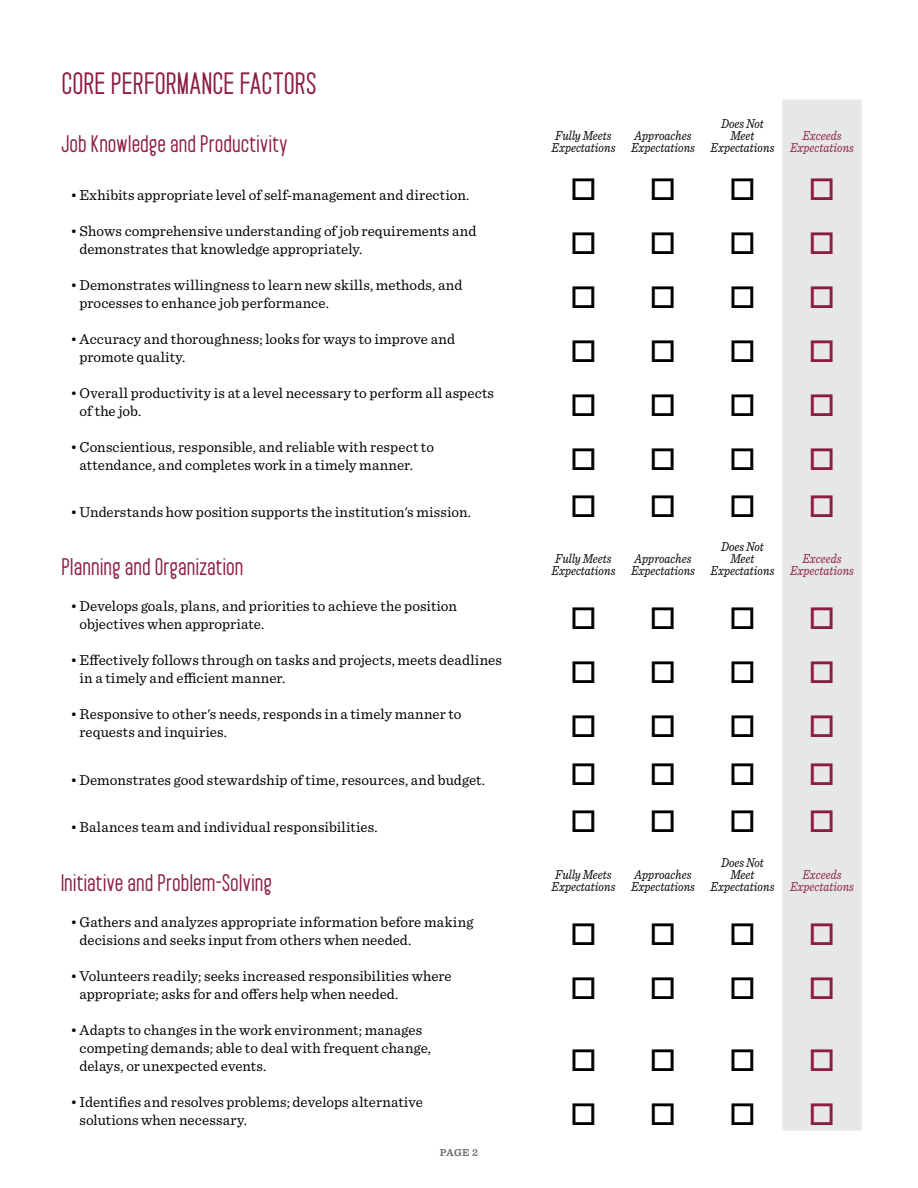
<style>
.page{position:relative;width:918px;height:1188px;background:#fff}
.page>*{position:absolute;margin:0;border:0;box-sizing:border-box;transform-origin:0 0}
.t1{font:700 27px "YWFT Pakt";color:#8c1d40}
.t2{font:700 21px "YWFT Pakt";color:#8c1d40}
.t3{font:15px/18px "Sentinel";letter-spacing:.005em;color:#000}
.t4{font:italic 13.5px/12px "Sentinel";color:#000;scale:.85 1}
.t5{font:italic 13.5px/12px "Sentinel";color:#8c1d40;text-align:center;scale:.85 1}
.t6{font:600 10.5px "Sentinel";color:#636466}
</style>
<div class="page">
<div style="left:782px;top:100px;width:80px;height:1031px;background:#e6e7e8"></div>
<svg style="left:782px;top:178px;width:51px;height:22px"></svg>
<svg style="left:782px;top:232px;width:51px;height:22px"></svg>
<svg style="left:782px;top:286px;width:51px;height:22px"></svg>
<svg style="left:782px;top:340px;width:51px;height:22px"></svg>
<svg style="left:782px;top:394px;width:51px;height:22px"></svg>
<svg style="left:782px;top:448px;width:51px;height:22px"></svg>
<svg style="left:782px;top:495px;width:51px;height:22px"></svg>
<svg style="left:782px;top:607px;width:51px;height:22px"></svg>
<svg style="left:782px;top:661px;width:51px;height:22px"></svg>
<svg style="left:782px;top:715px;width:51px;height:22px"></svg>
<svg style="left:782px;top:763px;width:51px;height:22px"></svg>
<svg style="left:782px;top:810px;width:51px;height:22px"></svg>
<svg style="left:782px;top:922px;width:51px;height:23px"></svg>
<svg style="left:782px;top:976px;width:51px;height:23px"></svg>
<svg style="left:782px;top:1048px;width:51px;height:23px"></svg>
<svg style="left:782px;top:1102px;width:51px;height:23px"></svg>
<h1 class="t1" style="left:62px;top:67px;width:84px">CORE PERFORMANC</h1>
<h1 class="t1" style="left:224px;top:67px;width:24px">E FACTORS</h1>
<h2 class="t2" style="left:62px;top:132px;width:228px">Job Knowledge and Productivity</h2>
<p class="t4" style="left:552px;top:129px;width:77px">Fully Meets<br>Expectations</p>
<p class="t4" style="left:631px;top:129px;width:77px">Approaches<br>Expectations</p>
<p class="t4" style="left:711px;top:117px;width:77px;text-align:center">Does Not<br>Meet<br>Expectations</p>
<p class="t5" style="left:790px;top:129px;width:77px">Exceeds<br>Expectations</p>
<p class="t3" style="left:70px;top:185px;width:400px">• Exhibits appropriate level of self-management and direction.</p>
<p class="t3" style="left:80px;top:221px;width:398px;text-indent:-9px">• Shows comprehensive understanding of job requirements and demonstrates that knowledge appropriately.</p>
<p class="t3" style="left:80px;top:275px;width:384px;text-indent:-9px">• Demonstrates willingness to learn new skills, methods, and processes to enhance job performance.</p>
<p class="t3" style="left:80px;top:329px;width:377px;text-indent:-9px">• Accuracy and thoroughness; looks for ways to improve and promote quality.</p>
<p class="t3" style="left:80px;top:383px;width:416px;text-indent:-9px">• Overall productivity is at a level necessary to perform all aspects of the job.</p>
<p class="t3" style="left:80px;top:437px;width:356px;text-indent:-9px">• Conscientious, responsible, and reliable with respect to attendance, and completes work in a timely manner.</p>
<p class="t3" style="left:70px;top:502px;width:402px">• Understands how position supports the institution's mission.</p>
<h2 class="t2" style="left:62px;top:555px;width:184px">Planning and Organization</h2>
<p class="t4" style="left:552px;top:552px;width:77px">Fully Meets<br>Expectations</p>
<p class="t4" style="left:631px;top:552px;width:77px">Approaches<br>Expectations</p>
<p class="t4" style="left:711px;top:540px;width:77px;text-align:center">Does Not<br>Meet<br>Expectations</p>
<p class="t5" style="left:790px;top:552px;width:77px">Exceeds<br>Expectations</p>
<p class="t3" style="left:80px;top:597px;width:379px;text-indent:-9px">• Develops goals, plans, and priorities to achieve the position objectives when appropriate.</p>
<p class="t3" style="left:80px;top:651px;width:424px;text-indent:-9px">• Effectively follows through on tasks and projects, meets deadlines in a timely and efficient manner.</p>
<p class="t3" style="left:80px;top:705px;width:384px;text-indent:-9px">• Responsive to other's needs, responds in a timely manner to requests and inquiries.</p>
<p class="t3" style="left:70px;top:770px;width:416px">• Demonstrates good stewardship of time, resources, and budget.</p>
<p class="t3" style="left:70px;top:817px;width:309px">• Balances team and individual responsibilities.</p>
<h2 class="t2" style="left:62px;top:870px;width:212px">Initiative and Problem-Solving</h2>
<p class="t4" style="left:552px;top:867px;width:77px">Fully Meets<br>Expectations</p>
<p class="t4" style="left:631px;top:867px;width:77px">Approaches<br>Expectations</p>
<p class="t4" style="left:711px;top:855px;width:77px;text-align:center">Does Not<br>Meet<br>Expectations</p>
<p class="t5" style="left:790px;top:867px;width:77px">Exceeds<br>Expectations</p>
<p class="t3" style="left:80px;top:912px;width:396px;text-indent:-9px">• Gathers and analyzes appropriate information before making decisions and seeks input from others when needed.</p>
<p class="t3" style="left:80px;top:966px;width:374px;text-indent:-9px">• Volunteers readily; seeks increased responsibilities where appropriate; asks for and offers help when needed.</p>
<p class="t3" style="left:80px;top:1020px;width:353px;text-indent:-9px">• Adapts to changes in the work environment; manages competing demands; able to deal with frequent change, delays, or unexpected events.</p>
<p class="t3" style="left:80px;top:1092px;width:345px;text-indent:-9px">• Identifies and resolves problems; develops alternative solutions when necessary.</p>
<p class="t6" style="left:440px;top:1144px;width:40px">Page 2</p>
</div>
